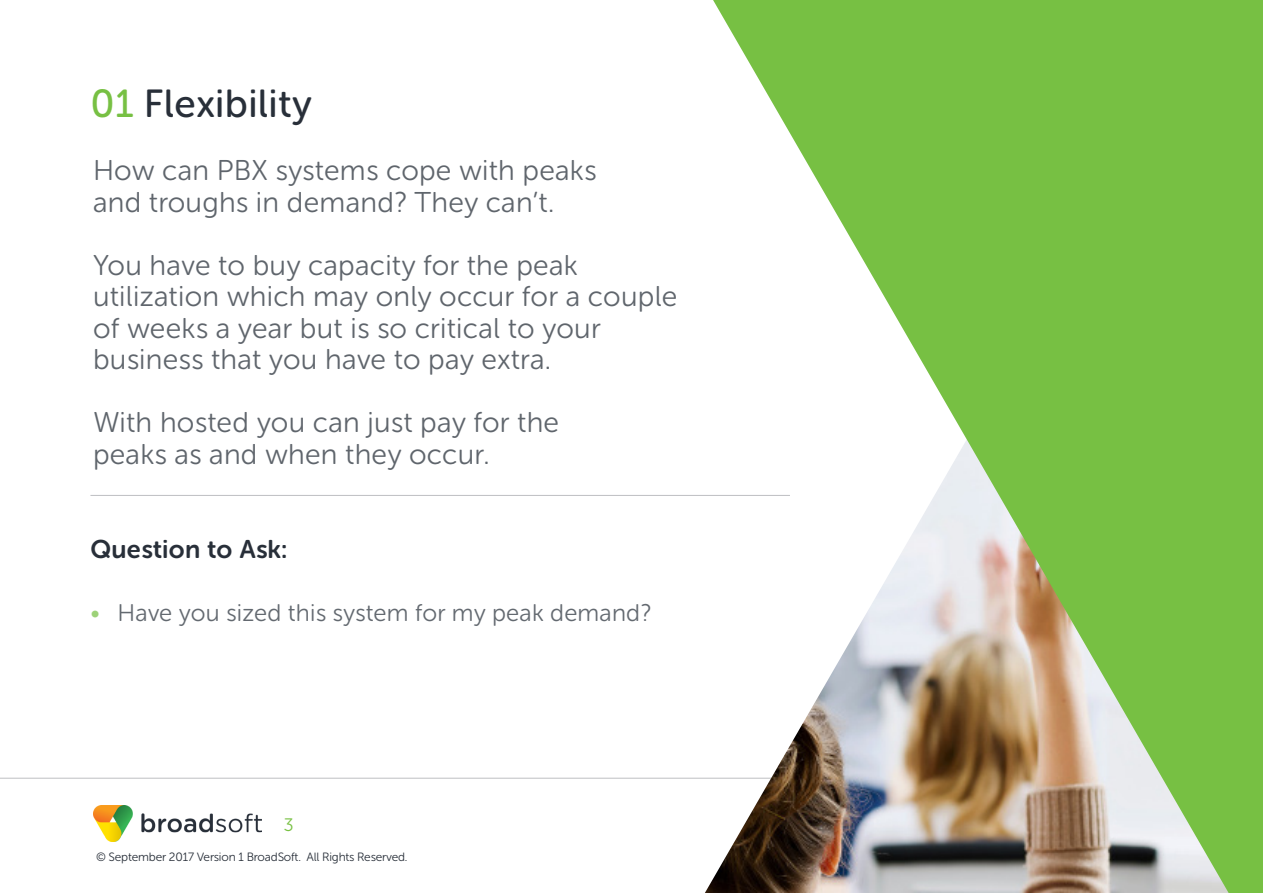
<style>
.page{position:relative;width:1263px;height:893px;background:#fff}
.page>*{position:absolute;margin:0;border:0;box-sizing:border-box;transform-origin:0 0}
.HEAD{font:39px "Museo Sans Rounded 500";letter-spacing:.01em;color:#282f39}
.BODY{font:28.5px/31.5px "Museo Sans Rounded 300";letter-spacing:.01em;color:#5f656c}
.QUESTIONS{font:25.5px "Museo Sans Rounded 700";letter-spacing:.01em;color:#282f39}
.t1{font:24px "Museo Sans Rounded 300";letter-spacing:.01em;color:#636970}
.t2{font:18px "Museo Sans Rounded 300";color:#78c143}
.t3{font:12px "Museo Sans Rounded 300";letter-spacing:-.01em;color:#282f39}
.s1{color:#77c043}
.s2{color:#9dd278}
</style>
<div class="page">
<img style="left:93px;top:805px;width:169px;height:36px">
<hr style="left:0;top:778px;width:1263px;height:1px;background:#bebfc2">
<hr style="left:90px;top:495px;width:700px;height:1px;background:#bebfc2">
<svg style="left:713px;top:0;width:550px;height:893px;fill:#77c043"></svg>
<p class="HEAD" style="left:90px;top:82px;width:223px"><span class="s1">01</span> Flexibility</p>
<p class="BODY" style="left:93px;top:155px;width:505px">How can PBX systems cope with peaks and troughs in demand? They can’t.</p>
<p class="BODY" style="left:93px;top:249px;width:586px">You have to buy capacity for the peak utilization which may only occur for a couple of weeks a year but is so critical to your business that you have to pay extra.</p>
<p class="BODY" style="left:93px;top:407px;width:468px">With hosted you can just pay for the peaks as and when they occur.</p>
<p class="QUESTIONS" style="left:90px;top:535px;width:199px">Question to Ask:</p>
<p class="t1" style="left:90px;top:600px;width:562px"><span class="s2">•</span> Have you sized this system for my peak demand?</p>
<p class="t2" style="left:283px;top:815px;width:11px">3</p>
<p class="t3" style="left:96px;top:851px;width:313px">© September 2017 Version 1 BroadSoft. All Rights Reserved.</p>
</div>
